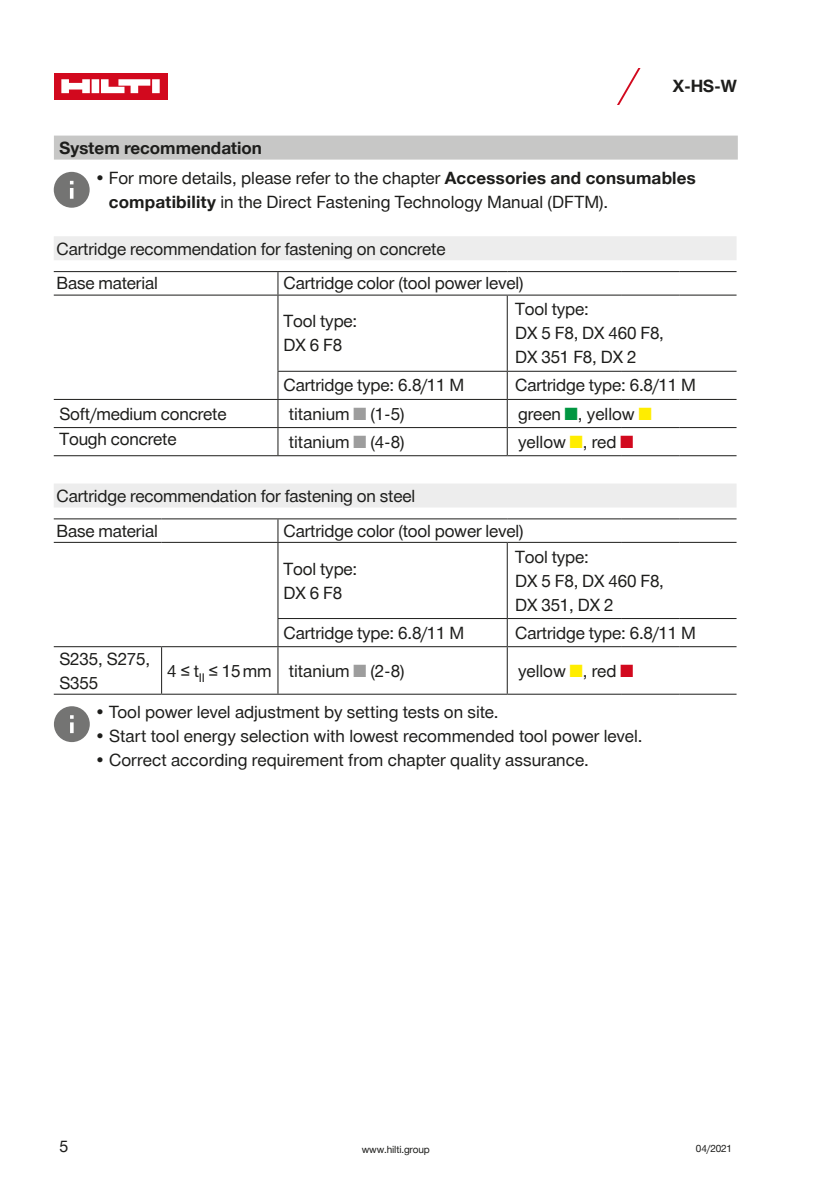
<style>
.page{position:relative;width:840px;height:1191px;background:#fff}
.page>*{position:absolute;margin:0;border:0;box-sizing:border-box;transform-origin:0 0}
.t1{font:17px/24px "Hilti";letter-spacing:-.01em;color:#1d1d1b}
.t2{font:700 17px "Hilti";color:#1d1d1b}
.t3{font:16px "Hilti";color:#1d1d1b}
.t4{font:10px "Hilti";letter-spacing:-.015em;color:#1d1d1b}
.s1{font-weight:700}
.s2{color:#9d9d9d}
.s3{color:#009641}
.s4{color:#ffed00}
.s5{color:#d2091e}
</style>
<div class="page">
<div style="left:54px;top:73px;width:113px;height:27px;background:#d2091e"></div>
<svg style="left:61px;top:79px;width:99px;height:14px"></svg>
<svg style="left:617px;top:68px;width:24px;height:36px"></svg>
<hr style="left:54px;top:271px;width:224px;height:1px;background:#1d1d1b">
<hr style="left:278px;top:271px;width:229px;height:1px;background:#1d1d1b">
<svg style="left:277px;top:272px;width:1px;height:22px"></svg>
<hr style="left:507px;top:271px;width:114px;height:1px;background:#1d1d1b">
<hr style="left:621px;top:271px;width:57px;height:1px;background:#1d1d1b">
<hr style="left:678px;top:271px;width:58px;height:1px;background:#1d1d1b">
<hr style="left:54px;top:294px;width:224px;height:1px;background:#1d1d1b">
<hr style="left:278px;top:294px;width:229px;height:1px;background:#1d1d1b">
<hr style="left:277px;top:295px;width:1px;height:76px;background:#1d1d1b">
<hr style="left:507px;top:294px;width:114px;height:1px;background:#1d1d1b">
<hr style="left:506px;top:295px;width:1px;height:76px;background:#1d1d1b">
<hr style="left:621px;top:294px;width:57px;height:1px;background:#1d1d1b">
<hr style="left:678px;top:294px;width:58px;height:1px;background:#1d1d1b">
<hr style="left:277px;top:371px;width:230px;height:1px;background:#1d1d1b">
<hr style="left:507px;top:371px;width:114px;height:1px;background:#1d1d1b">
<hr style="left:621px;top:371px;width:57px;height:1px;background:#1d1d1b">
<hr style="left:678px;top:371px;width:58px;height:1px;background:#1d1d1b">
<hr style="left:54px;top:399px;width:224px;height:1px;background:#1d1d1b">
<hr style="left:278px;top:399px;width:229px;height:1px;background:#1d1d1b">
<hr style="left:507px;top:399px;width:114px;height:1px;background:#1d1d1b">
<hr style="left:621px;top:399px;width:57px;height:1px;background:#1d1d1b">
<hr style="left:678px;top:399px;width:58px;height:1px;background:#1d1d1b">
<hr style="left:54px;top:427px;width:224px;height:1px;background:#1d1d1b">
<hr style="left:278px;top:427px;width:229px;height:1px;background:#1d1d1b">
<svg style="left:277px;top:372px;width:1px;height:83px"></svg>
<hr style="left:507px;top:427px;width:114px;height:1px;background:#1d1d1b">
<svg style="left:506px;top:372px;width:1px;height:83px"></svg>
<hr style="left:621px;top:427px;width:57px;height:1px;background:#1d1d1b">
<hr style="left:678px;top:427px;width:58px;height:1px;background:#1d1d1b">
<hr style="left:54px;top:455px;width:224px;height:1px;background:#1d1d1b">
<hr style="left:278px;top:455px;width:229px;height:1px;background:#1d1d1b">
<hr style="left:507px;top:455px;width:114px;height:1px;background:#1d1d1b">
<hr style="left:621px;top:455px;width:57px;height:1px;background:#1d1d1b">
<hr style="left:678px;top:455px;width:58px;height:1px;background:#1d1d1b">
<div style="left:54px;top:236px;width:682px;height:24px;background:#ededed"></div>
<svg style="left:54px;top:706px;width:36px;height:36px"></svg>
<hr style="left:54px;top:518px;width:107px;height:1px;background:#1d1d1b">
<hr style="left:161px;top:518px;width:117px;height:1px;background:#1d1d1b">
<hr style="left:278px;top:518px;width:229px;height:1px;background:#1d1d1b">
<svg style="left:277px;top:519px;width:1px;height:23px"></svg>
<hr style="left:507px;top:518px;width:114px;height:1px;background:#1d1d1b">
<hr style="left:621px;top:518px;width:57px;height:1px;background:#1d1d1b">
<hr style="left:678px;top:518px;width:58px;height:1px;background:#1d1d1b">
<hr style="left:54px;top:542px;width:107px;height:1px;background:#1d1d1b">
<hr style="left:161px;top:542px;width:117px;height:1px;background:#1d1d1b">
<hr style="left:278px;top:542px;width:229px;height:1px;background:#1d1d1b">
<hr style="left:277px;top:543px;width:1px;height:75px;background:#1d1d1b">
<hr style="left:507px;top:542px;width:114px;height:1px;background:#1d1d1b">
<hr style="left:506px;top:543px;width:1px;height:75px;background:#1d1d1b">
<hr style="left:621px;top:542px;width:57px;height:1px;background:#1d1d1b">
<hr style="left:678px;top:542px;width:58px;height:1px;background:#1d1d1b">
<hr style="left:277px;top:618px;width:230px;height:1px;background:#1d1d1b">
<svg style="left:277px;top:619px;width:1px;height:27px"></svg>
<hr style="left:507px;top:618px;width:114px;height:1px;background:#1d1d1b">
<svg style="left:506px;top:619px;width:1px;height:27px"></svg>
<hr style="left:621px;top:618px;width:57px;height:1px;background:#1d1d1b">
<hr style="left:678px;top:618px;width:58px;height:1px;background:#1d1d1b">
<hr style="left:54px;top:646px;width:107px;height:1px;background:#1d1d1b">
<hr style="left:161px;top:646px;width:117px;height:1px;background:#1d1d1b">
<hr style="left:161px;top:647px;width:1px;height:46px;background:#1d1d1b">
<hr style="left:278px;top:646px;width:229px;height:1px;background:#1d1d1b">
<hr style="left:277px;top:647px;width:1px;height:46px;background:#1d1d1b">
<hr style="left:507px;top:646px;width:114px;height:1px;background:#1d1d1b">
<hr style="left:506px;top:647px;width:1px;height:46px;background:#1d1d1b">
<hr style="left:621px;top:646px;width:57px;height:1px;background:#1d1d1b">
<hr style="left:678px;top:646px;width:58px;height:1px;background:#1d1d1b">
<hr style="left:54px;top:693px;width:107px;height:1px;background:#1d1d1b">
<hr style="left:161px;top:693px;width:117px;height:1px;background:#1d1d1b">
<hr style="left:278px;top:693px;width:229px;height:1px;background:#1d1d1b">
<hr style="left:507px;top:693px;width:114px;height:1px;background:#1d1d1b">
<hr style="left:621px;top:693px;width:57px;height:1px;background:#1d1d1b">
<hr style="left:678px;top:693px;width:58px;height:1px;background:#1d1d1b">
<div style="left:54px;top:483px;width:682px;height:24px;background:#ededed"></div>
<div style="left:54px;top:136px;width:683px;height:24px;background:#c7c7c6"></div>
<svg style="left:54px;top:172px;width:36px;height:36px"></svg>
<p class="t2" style="left:672px;top:76px;width:66px">X-HS-W</p>
<p class="t2" style="left:60px;top:138px;width:204px">System recommendation</p>
<p class="t1" style="left:109px;top:166px;width:588px;text-indent:-13px">• For more details, please refer to the chapter <span class="s1">Accessories and consumables compatibility</span> in the Direct Fastening Technology Manual (DFTM).</p>
<p class="t1" style="left:57px;top:231px;width:390px;line-height:34.8px">Cartridge recommendation for fastening on concrete<br>Base material</p>
<p class="t1" style="left:283px;top:271px;width:241px">Cartridge color (tool power level)</p>
<p class="t1" style="left:283px;top:309px;width:75px">Tool type:<br>DX 6 F8</p>
<p class="t1" style="left:515px;top:297px;width:150px">Tool type:<br>DX 5 F8, DX 460 F8,<br>DX 351 F8, DX 2</p>
<p class="t1" style="left:283px;top:373px;width:182px">Cartridge type: 6.8/11 M</p>
<p class="t1" style="left:515px;top:373px;width:182px">Cartridge type: 6.8/11 M</p>
<p class="t1" style="left:59px;top:402px;width:168px">Soft / medium concrete</p>
<p class="t1" style="left:288px;top:402px;width:117px">titanium <span class="s2">■</span> (1-5)</p>
<p class="t1" style="left:518px;top:402px;width:134px">green <span class="s3">■</span>, yellow <span class="s4">■</span></p>
<p class="t1" style="left:59px;top:427px;width:118px">Tough concrete</p>
<p class="t1" style="left:289px;top:430px;width:117px">titanium <span class="s2">■</span> (4-8)</p>
<p class="t1" style="left:518px;top:430px;width:116px">yellow <span class="s4">■</span>, red <span class="s5">■</span></p>
<p class="t1" style="left:57px;top:478px;width:360px;line-height:34.8px">Cartridge recommendation for fastening on steel<br>Base material</p>
<p class="t1" style="left:283px;top:519px;width:241px">Cartridge color (tool power level)</p>
<p class="t1" style="left:283px;top:556px;width:75px">Tool type:<br>DX 6 F8</p>
<p class="t1" style="left:515px;top:544px;width:150px">Tool type:<br>DX 5 F8, DX 460 F8,<br>DX 351, DX 2</p>
<p class="t1" style="left:59px;top:646px;width:92px">S235, S275,<br>S355</p>
<p class="t1" style="left:283px;top:621px;width:182px">Cartridge type: 6.8/11 M</p>
<p class="t1" style="left:515px;top:621px;width:182px">Cartridge type: 6.8/11 M</p>
<p class="t1" style="left:167px;top:658px;width:239px">4 ≤ t<sub>II</sub> ≤ 15 mm titanium <span class="s2">■</span> (2-8)</p>
<p class="t1" style="left:518px;top:658px;width:116px">yellow <span class="s4">■</span>, red <span class="s5">■</span></p>
<p class="t1" style="left:96px;top:700px;width:404px">• Tool power level adjustment by setting tests on site.</p>
<p class="t1" style="left:96px;top:724px;width:547px">• Start tool energy selection with lowest recommended tool power level.</p>
<p class="t1" style="left:96px;top:748px;width:494px">• Correct according requirement from chapter quality assurance.</p>
<p class="t3" style="left:59px;top:1137px;width:10px">5</p>
<p class="t4" style="left:361px;top:1143px;width:69px">www.hilti.group</p>
<p class="t4" style="left:695px;top:1143px;width:38px">04/2021</p>
</div>
